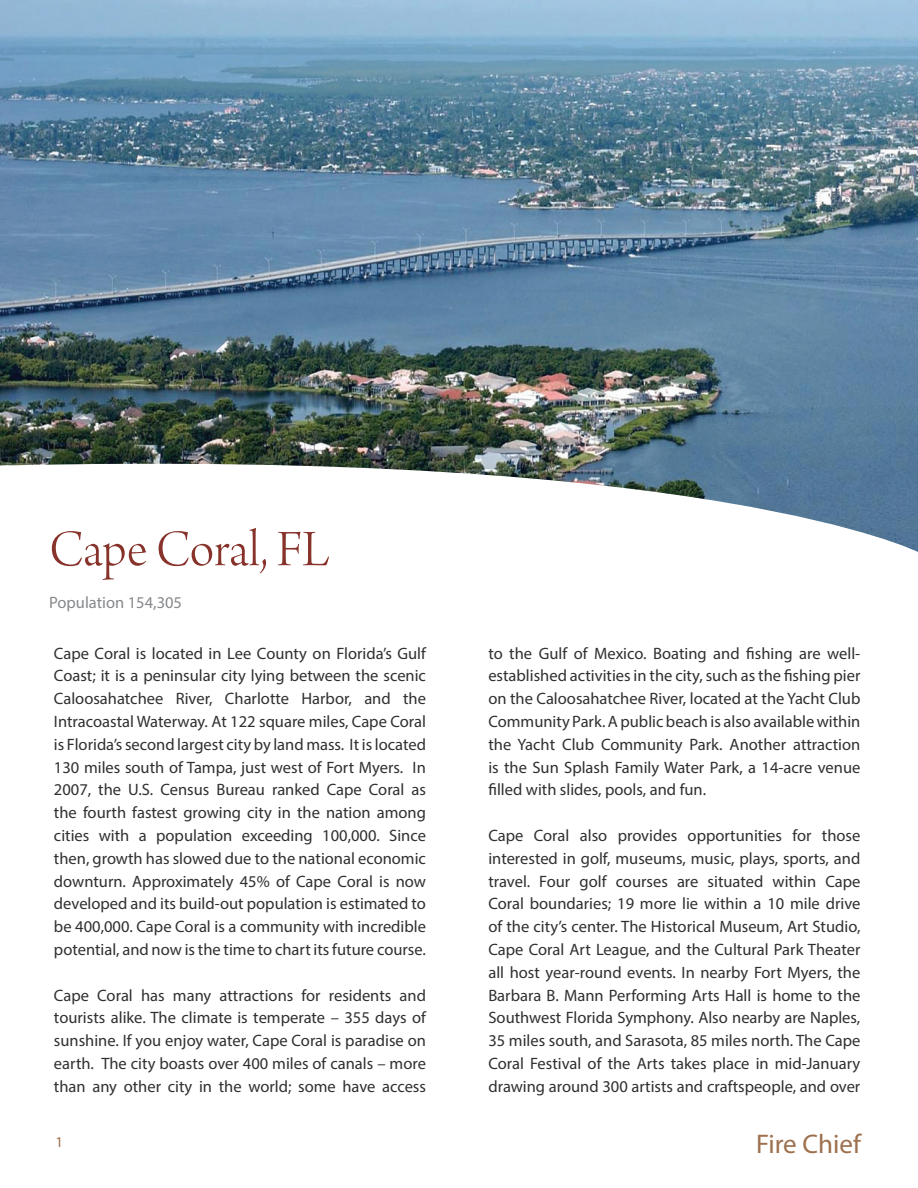
<style>
.page{position:relative;width:918px;height:1188px;background:#fff}
.page>*{position:absolute;margin:0;border:0;box-sizing:border-box;transform-origin:0 0}
.t1{font:54px "Arno Pro Light Display";letter-spacing:-.005em;color:#87322a}
.t2{font:27px "Myriad Pro";color:#9d704e}
.t3{font:16.5px/22.8px "Myriad Pro";color:#312f30;text-align:justify}
.t4{font:16.5px "Myriad Pro";color:#86888b}
.t5{font:15px "Myriad Pro";color:#9d704e}
</style>
<div class="page">
<img style="left:0;top:0;width:918px;height:449px">
<svg style="left:0;top:449px;width:918px;height:103px"></svg>
<h1 class="t1" style="left:49px;top:520px;width:282px">Cape Coral, FL</h1>
<p class="t4" style="left:49px;top:592px;width:134px">Population 154,305</p>
<p class="t3" style="left:54px;top:641px;width:374px">Cape Coral is located in Lee County on Florida’s Gulf Coast; it is a peninsular city lying between the scenic Caloosahatchee River, Charlotte Harbor, and the Intracoastal Waterway. At 122 square miles, Cape Coral is Florida’s second largest city by land mass. It is located 130 miles south of Tampa, just west of Fort Myers. In 2007, the U.S. Census Bureau ranked Cape Coral as the fourth fastest growing city in the nation among cities with a population exceeding 100,000. Since then, growth has slowed due to the national economic downturn. Approximately 45% of Cape Coral is now developed and its build-out population is estimated to be 400,000. Cape Coral is a community with incredible potential, and now is the time to chart its future course.</p>
<p class="t3" style="left:54px;top:983px;width:374px">Cape Coral has many attractions for residents and tourists alike. The climate is temperate – 355 days of sunshine. If you enjoy water, Cape Coral is paradise on earth. The city boasts over 400 miles of canals – more than any other city in the world; some have access</p>
<p class="t5" style="left:55px;top:1133px;width:9px">1</p>
<p class="t3" style="left:488px;top:641px;width:374px">to the Gulf of Mexico. Boating and fishing are well&shy;established activities in the city, such as the fishing pier on the Caloosahatchee River, located at the Yacht Club Community Park. A public beach is also available within the Yacht Club Community Park. Another attraction is the Sun Splash Family Water Park, a 14-acre venue filled with slides, pools, and fun.</p>
<p class="t3" style="left:488px;top:824px;width:374px">Cape Coral also provides opportunities for those interested in golf, museums, music, plays, sports, and travel. Four golf courses are situated within Cape Coral boundaries; 19 more lie within a 10 mile drive of the city’s center. The Historical Museum, Art Studio, Cape Coral Art League, and the Cultural Park Theater all host year-round events. In nearby Fort Myers, the Barbara B. Mann Performing Arts Hall is home to the Southwest Florida Symphony. Also nearby are Naples, 35 miles south, and Sarasota, 85 miles north. The Cape Coral Festival of the Arts takes place in mid-January drawing around 300 artists and craftspeople, and over</p>
<h2 class="t2" style="left:756px;top:1127px;width:106px">Fire Chief</h2>
</div>
